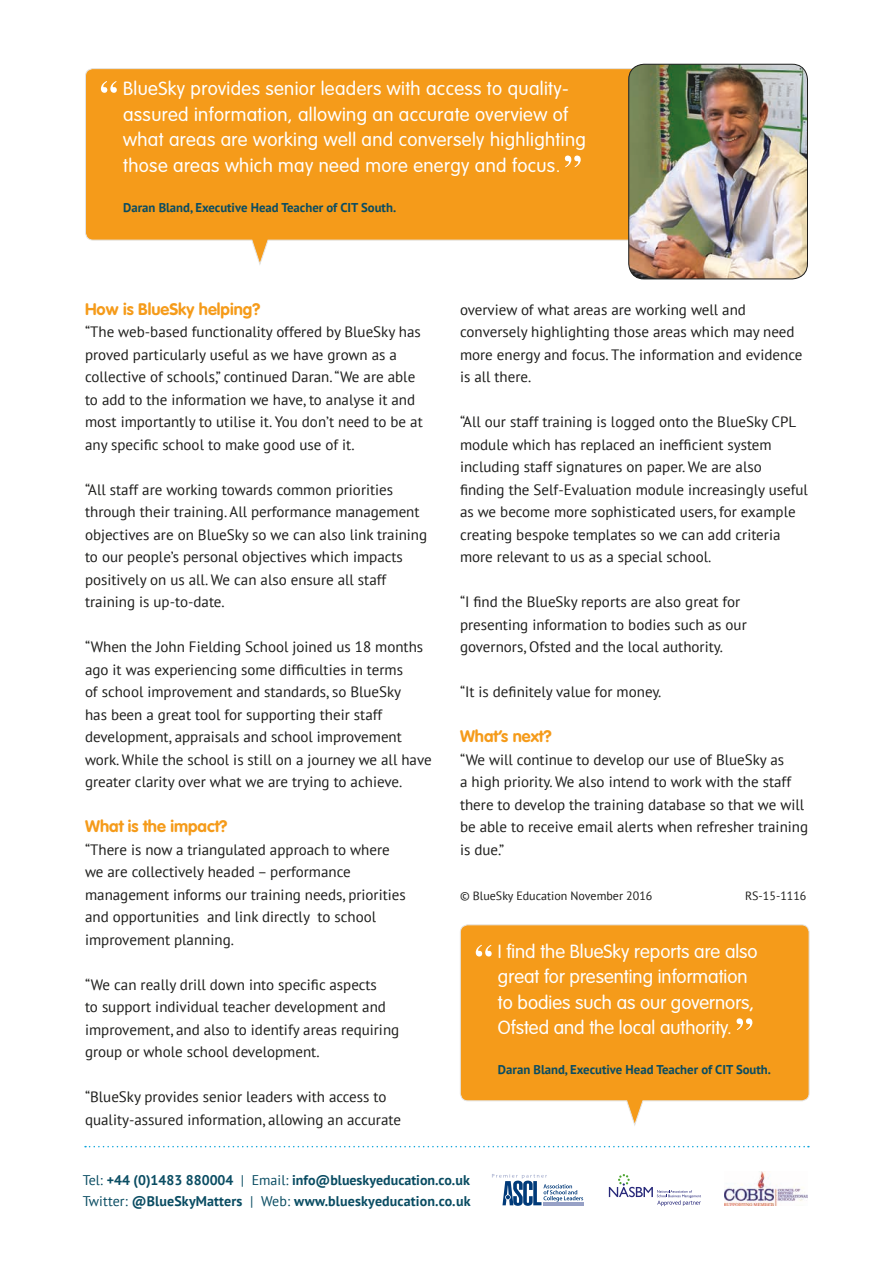
<style>
.page{position:relative;width:893px;height:1263px;background:#fff}
.page>*{position:absolute;margin:0;border:0;box-sizing:border-box;transform-origin:0 0}
.t1{font:300 18.75px/25.5px "VAG Rounded Std";letter-spacing:.02em;color:#fff}
.t2{font:300 18.75px/25.5px "VAG Rounded Std";color:#fff}
.t3{font:700 16.5px "VAG Rounded Std";color:#f59b1a}
.t4{font:15px/22.5px "PT Sans";color:#1d1d1b}
.t5{font:700 13.95px/20.2px "PT Sans";color:#094c62}
.t6{font:700 12.75px "PT Sans";color:#094c62}
.t7{font:12px "PT Sans";color:#1d1d1b}
.s1{font-weight:400}
</style>
<div class="page">
<svg style="left:85px;top:1146px;width:724px;height:1px"></svg>
<hr style="left:543px;top:1202px;width:41px;height:3px;background:#97a1c6">
<svg style="left:492px;top:1174px;width:91px;height:32px"></svg>
<svg style="left:609px;top:1174px;width:92px;height:32px"></svg>
<img style="left:725px;top:1172px;width:83px;height:33px">
<svg style="left:85px;top:68px;width:544px;height:197px;background:#f6a838"></svg>
<svg style="left:565px;top:156px;width:16px;height:11px"></svg>
<svg style="left:101px;top:81px;width:16px;height:12px"></svg>
<img style="left:629px;top:64px;width:178px;height:215px">
<div style="left:628px;top:64px;width:180px;height:215px;border:1px solid #1d1d1b;border-radius:15px"></div>
<svg style="left:460px;top:924px;width:350px;height:202px;background:#f5a839"></svg>
<svg style="left:736px;top:1018px;width:16px;height:12px"></svg>
<svg style="left:476px;top:945px;width:16px;height:11px"></svg>
<p class="t1" style="left:123px;top:77px;width:464px">BlueSky provides senior leaders with access to quality&shy;assured information, allowing an accurate overview of what areas are working well and conversely highlighting those areas which may need more energy and focus.</p>
<p class="t6" style="left:123px;top:199px;width:275px">Daran Bland, Executive Head Teacher of CIT South.</p>
<p class="t3" style="left:85px;top:299px;width:177px">How is BlueSky helping?</p>
<p class="t4" style="left:85px;top:320px;width:339px">“The web-based functionality offered by BlueSky has proved particularly useful as we have grown as a collective of schools,” continued Daran. “We are able to add to the information we have, to analyse it and most importantly to utilise it. You don’t need to be at any specific school to make good use of it.</p>
<p class="t4" style="left:85px;top:478px;width:344px">“All staff are working towards common priorities through their training. All performance management objectives are on BlueSky so we can also link training to our people’s personal objectives which impacts positively on us all. We can also ensure all staff training is up-to-date.</p>
<p class="t4" style="left:85px;top:635px;width:348px">“When the John Fielding School joined us 18 months ago it was experiencing some difficulties in terms<br>of school improvement and standards, so BlueSky<br>has been a great tool for supporting their staff development, appraisals and school improvement work. While the school is still on a journey we all have greater clarity over what we are trying to achieve.</p>
<p class="t3" style="left:85px;top:817px;width:144px">What is the impact?</p>
<p class="t4" style="left:85px;top:838px;width:322px">“There is now a triangulated approach to where we are collectively headed – performance management informs our training needs, priorities and opportunities and link directly to school improvement planning.</p>
<p class="t4" style="left:85px;top:973px;width:316px">“We can really drill down into specific aspects<br>to support individual teacher development and improvement, and also to identify areas requiring group or whole school development.</p>
<p class="t4" style="left:85px;top:1085px;width:317px">“BlueSky provides senior leaders with access to quality-assured information, allowing an accurate</p>
<p class="t4" style="left:460px;top:298px;width:344px">overview of what areas are working well and conversely highlighting those areas which may need more energy and focus. The information and evidence is all there.</p>
<p class="t4" style="left:460px;top:410px;width:349px">“All our staff training is logged onto the BlueSky CPL module which has replaced an inefficient system including staff signatures on paper. We are also finding the Self-Evaluation module increasingly useful as we become more sophisticated users, for example creating bespoke templates so we can add criteria more relevant to us as a special school.</p>
<p class="t4" style="left:460px;top:590px;width:288px">“I find the BlueSky reports are also great for presenting information to bodies such as our governors, Ofsted and the local authority.</p>
<p class="t4" style="left:460px;top:680px;width:203px">“It is definitely value for money.</p>
<p class="t3" style="left:460px;top:727px;width:93px">What’s next?</p>
<p class="t4" style="left:460px;top:748px;width:350px">“We will continue to develop our use of BlueSky as<br>a high priority. We also intend to work with the staff there to develop the training database so that we will be able to receive email alerts when refresher training is due.”</p>
<p class="t7" style="left:460px;top:888px;width:194px">© BlueSky Education November 2016</p>
<p class="t7" style="left:745px;top:888px;width:63px">RS-15-1116</p>
<p class="t2" style="left:498px;top:939px;width:261px">I find the BlueSky reports are also great for presenting information to bodies such as our governors, Ofsted and the local authority.</p>
<p class="t6" style="left:498px;top:1061px;width:275px">Daran Bland, Executive Head Teacher of CIT South.</p>
<p class="t5" style="left:83px;top:1170px;width:389px"><span class="s1">Tel:</span> +44 (0)1483 880004 <span class="s1">| Email:</span> info@blueskyeducation.co.uk<br><span class="s1">Twitter:</span> @BlueSkyMatters <span class="s1">| Web:</span> www.blueskyeducation.co.uk</p>
</div>
